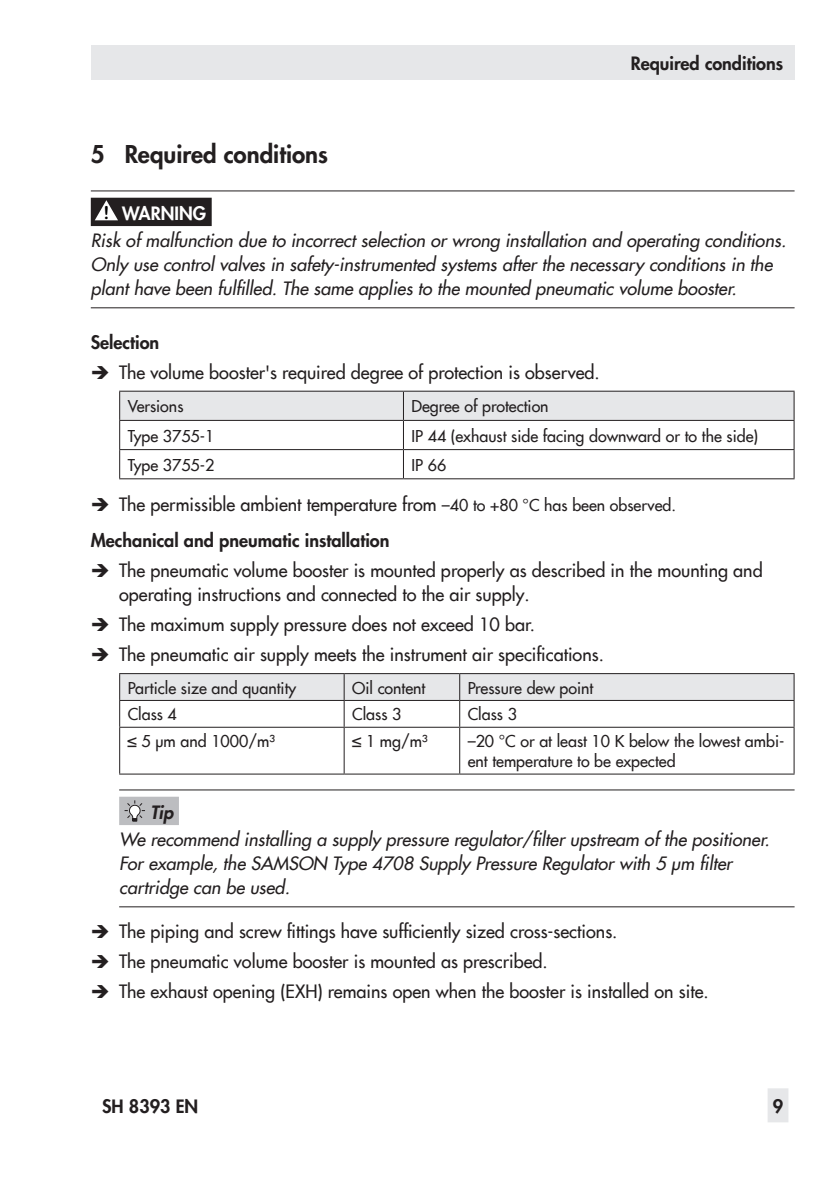
<style>
.page{position:relative;width:840px;height:1191px;background:#fff}
.page>*{position:absolute;margin:0;border:0;box-sizing:border-box;transform-origin:0 0}
.t1{font:800 24px "Futura Com";color:#231f20}
.t2{font:500 18px/30px "Futura Com";color:#231f20}
.t3{font:italic 500 18px/24px "Futura Com";color:#231f20}
.t4{font:800 18px "Futura Com";color:#231f20}
.t5{font:800 18px "Futura Com";color:#fff}
.t6{font:italic 800 18px "Futura Com";color:#231f20}
.t7{font:500 16px/20px "Futura Com";color:#231f20}
.s1{font-family:"Arial Rounded MT Bold";font-weight:400;color:#000002}
.s2{font-size:16px}
.s3{font-weight:800}
</style>
<div class="page">
<div style="left:767px;top:1088px;width:21px;height:34px;background:#e6e7e9"></div>
<div style="left:91px;top:45px;width:703px;height:34px;background:#e6e7e9"></div>
<hr style="left:91px;top:190px;width:703px;height:1px;background:#231f20">
<hr style="left:91px;top:307px;width:703px;height:1px;background:#231f20">
<svg style="left:119px;top:391px;width:675px;height:87px"></svg>
<hr style="left:119px;top:478px;width:284px;height:1px;background:#231f20">
<hr style="left:403px;top:478px;width:391px;height:1px;background:#231f20">
<hr style="left:119px;top:727px;width:1px;height:46px;background:#231f20">
<hr style="left:793px;top:727px;width:1px;height:46px;background:#231f20">
<hr style="left:119px;top:773px;width:225px;height:1px;background:#231f20">
<hr style="left:344px;top:773px;width:115px;height:1px;background:#231f20">
<hr style="left:459px;top:773px;width:335px;height:1px;background:#231f20">
<svg style="left:119px;top:673px;width:675px;height:53px"></svg>
<hr style="left:119px;top:726px;width:225px;height:1px;background:#231f20">
<hr style="left:344px;top:726px;width:115px;height:1px;background:#231f20">
<hr style="left:343px;top:727px;width:1px;height:46px;background:#231f20">
<hr style="left:459px;top:726px;width:335px;height:1px;background:#231f20">
<hr style="left:459px;top:727px;width:1px;height:46px;background:#231f20">
<hr style="left:119px;top:789px;width:675px;height:1px;background:#231f20">
<hr style="left:119px;top:906px;width:675px;height:1px;background:#231f20">
<div style="left:91px;top:198px;width:120px;height:28px;background:#231f20"></div>
<svg style="left:95px;top:200px;width:23px;height:20px"></svg>
<div style="left:119px;top:796px;width:60px;height:29px;background:#bcbdc0"></div>
<svg style="left:124px;top:800px;width:21px;height:21px"></svg>
<h1 class="t1" style="left:91px;top:136px;width:238px">5 Required conditions</h1>
<p class="t5" style="left:103px;top:200px;width:104px"><span class="s1">!</span> WARNING</p>
<p class="t4" style="left:630px;top:49px;width:154px">Required conditions</p>
<p class="t3" style="left:91px;top:228px;width:696px">Risk of malfunction due to incorrect selection or wrong installation and operating conditions.<br>Only use control valves in safety-instrumented systems after the necessary conditions in the plant have been fulfilled. The same applies to the mounted pneumatic volume booster.</p>
<p class="t4" style="left:91px;top:329px;width:70px">Selection</p>
<p class="t2" style="left:119px;top:357px;width:482px">The volume booster's required degree of protection is observed.</p>
<p class="t7" style="left:128px;top:396px;width:57px">Versions</p>
<p class="t7" style="left:411px;top:396px;width:139px">Degree of protection</p>
<p class="t7" style="left:128px;top:425px;width:88px">Type 3755-1</p>
<p class="t7" style="left:411px;top:425px;width:348px">IP 44 (exhaust side facing downward or to the side)</p>
<p class="t7" style="left:128px;top:454px;width:88px">Type 3755-2</p>
<p class="t7" style="left:411px;top:454px;width:36px">IP 66</p>
<p class="t2" style="left:91px;top:486px;width:586px;line-height:36px;text-indent:28px">The permissible ambient temperature from <span class="s2">–40 to +80 °C has been observed.<br></span><span class="s3">Mechanical and pneumatic installation</span></p>
<p class="t2" style="left:119px;top:558px;width:644px;line-height:24px">The pneumatic volume booster is mounted properly as described in the mounting and operating instructions and connected to the air supply.</p>
<p class="t2" style="left:119px;top:609px;width:486px">The maximum supply pressure does not exceed 10 bar.<br>The pneumatic air supply meets the instrument air specifications.</p>
<p class="t7" style="left:128px;top:677px;width:170px">Particle size and quantity</p>
<p class="t7" style="left:352px;top:677px;width:75px">Oil content</p>
<p class="t7" style="left:467px;top:677px;width:127px">Pressure dew point</p>
<p class="t7" style="left:128px;top:704px;width:51px">Class 4</p>
<p class="t7" style="left:352px;top:704px;width:51px">Class 3</p>
<p class="t7" style="left:467px;top:704px;width:51px">Class 3</p>
<p class="t7" style="left:128px;top:730px;width:149px">≤ 5 µm and 1000/m³</p>
<p class="t7" style="left:352px;top:730px;width:77px">≤ 1 mg/m³</p>
<p class="t7" style="left:467px;top:730px;width:318px">–20 °C or at least 10 K below the lowest ambi&shy;ent temperature to be expected</p>
<p class="t6" style="left:150px;top:799px;width:24px">Tip</p>
<p class="t3" style="left:119px;top:826px;width:651px">We recommend installing a supply pressure regulator/filter upstream of the positioner.<br>For example, the SAMSON Type 4708 Supply Pressure Regulator with 5 µm filter cartridge can be used.</p>
<p class="t2" style="left:119px;top:915px;width:590px">The piping and screw fittings have sufficiently sized cross-sections.<br>The pneumatic volume booster is mounted as prescribed.<br>The exhaust opening (EXH) remains open when the booster is installed on site.</p>
<p class="t4" style="left:102px;top:1093px;width:98px">SH 8393 EN</p>
<p class="t4" style="left:772px;top:1093px;width:12px">9</p>
</div>
